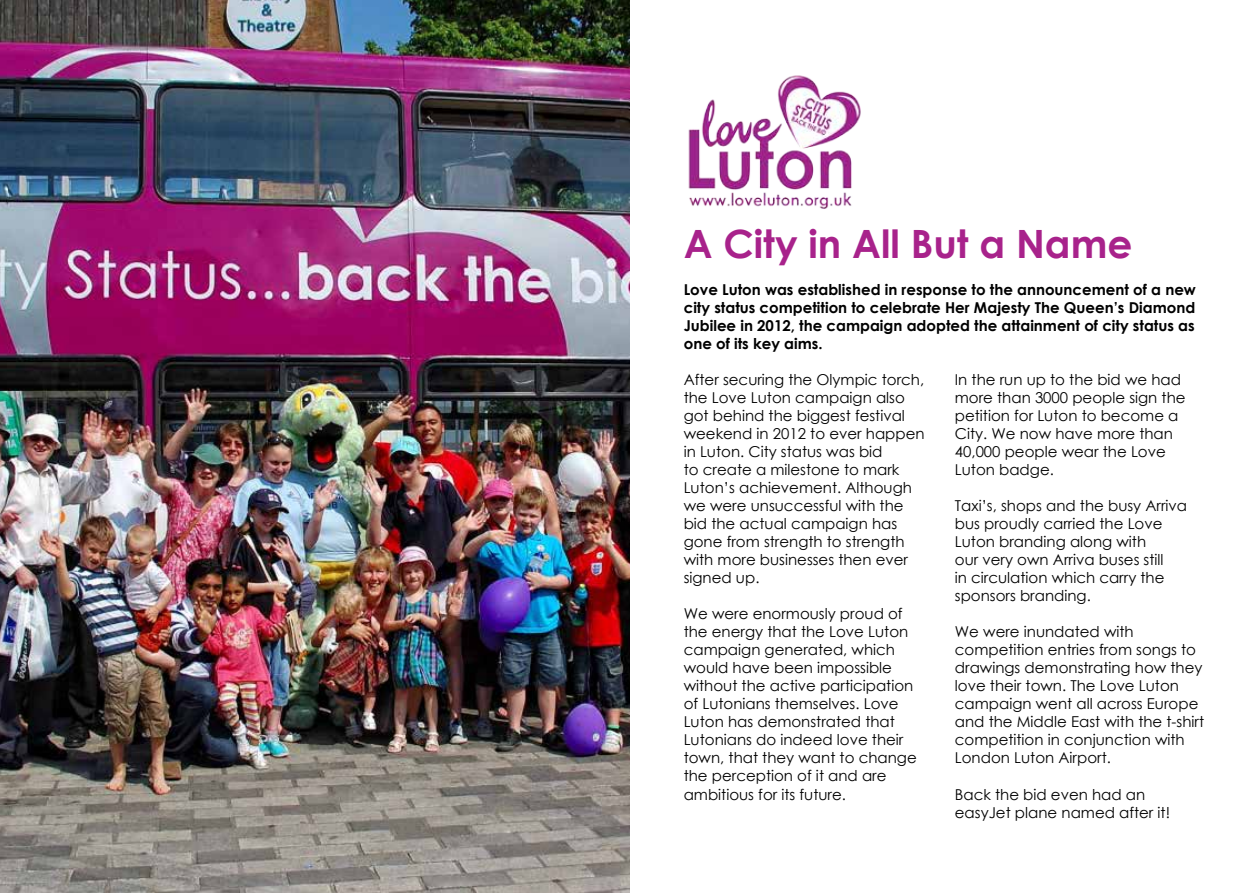
<style>
.page{position:relative;width:1259px;height:893px;background:#fff}
.page>*{position:absolute;margin:0;border:0;box-sizing:border-box;transform-origin:0 0}
.t1{font:700 39px "Century Gothic";color:#a8228b}
.t2{font:15px/18px "Century Gothic";color:#000}
.t3{font:700 15px/18px "Century Gothic";color:#000;text-align:justify}
</style>
<div class="page">
<img style="left:0;top:0;width:629px;height:893px">
<img style="left:688px;top:75px;width:173px;height:134px">
<h1 class="t1" style="left:684px;top:219px;width:450px">A City in All But a Name</h1>
<p class="t3" style="left:684px;top:281px;width:514px">Love Luton was established in response to the announcement of a new city status competition to celebrate Her Majesty The Queen’s Diamond Jubilee in 2012, the campaign adopted the attainment of city status as one of its key aims.</p>
<p class="t2" style="left:684px;top:371px;width:242px">After securing the Olympic torch, the Love Luton campaign also got behind the biggest festival weekend in 2012 to ever happen in Luton. City status was bid<br>to create a milestone to mark<br>Luton’s achievement. Although we were unsuccessful with the bid the actual campaign has gone from strength to strength with more businesses then ever signed up.</p>
<p class="t2" style="left:684px;top:605px;width:234px">We were enormously proud of the energy that the Love Luton campaign generated, which would have been impossible without the active participation of Lutonians themselves. Love<br>Luton has demonstrated that<br>Lutonians do indeed love their town, that they want to change the perception of it and are ambitious for its future.</p>
<p class="t2" style="left:955px;top:371px;width:232px">In the run up to the bid we had more than 3000 people sign the petition for Luton to become a<br>City. We now have more than<br>40,000 people wear the Love<br>Luton badge.</p>
<p class="t2" style="left:955px;top:497px;width:234px">Taxi’s, shops and the busy Arriva bus proudly carried the Love<br>Luton branding along with<br>our very own Arriva buses still<br>in circulation which carry the sponsors branding.</p>
<p class="t2" style="left:955px;top:623px;width:251px">We were inundated with competition entries from songs to drawings demonstrating how they love their town. The Love Luton campaign went all across Europe and the Middle East with the t-shirt competition in conjunction with<br>London Luton Airport.</p>
<p class="t2" style="left:955px;top:785px;width:217px">Back the bid even had an easyJet plane named after it!</p>
</div>
